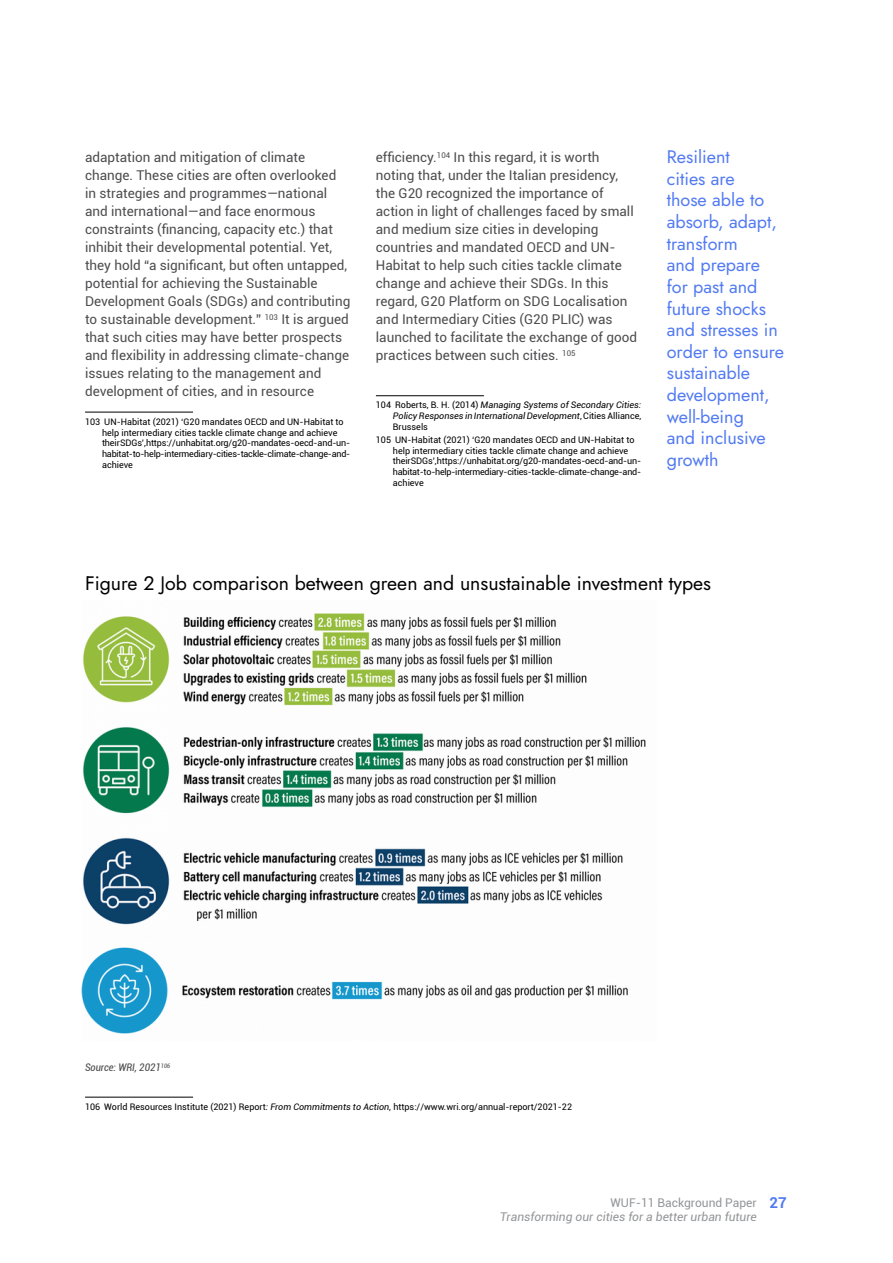
<style>
.page{position:relative;width:893px;height:1263px;background:#fff}
.page>*{position:absolute;margin:0;border:0;box-sizing:border-box;transform-origin:0 0}
.t1{font:19.5px "Jost";color:#000}
.t2{font:18px/21.6px "Jost";color:#527af2}
.t3{font:13.5px/18px "Roboto";color:#4d4d4f}
.t4{font:italic 12px/14.4px "Roboto";color:#939598}
.t5{font:italic condensed 10.5px "Roboto";color:#4d4d4f}
.t6{font:9px/10.8px "Roboto";color:#000}
.t7{font:italic 9px/10.8px "Roboto";color:#000;text-align:justify}
.s1{font-style:normal}
.s2{font-style:italic}
.s3{font-weight:700;font-style:normal;font-size:15px;color:#527af2}
</style>
<div class="page">
<hr style="left:85px;top:412px;width:108px;height:1px;background:#000">
<hr style="left:85px;top:1097px;width:108px;height:1px;background:#000">
<hr style="left:376px;top:395px;width:108px;height:1px;background:#000">
<img style="left:81px;top:613px;width:565px;height:421px">
<p class="t3" style="left:85px;top:148px;width:267px">adaptation and mitigation of climate change. These cities are often overlooked in strategies and programmes—national and international—and face enormous constraints (financing, capacity etc.) that inhibit their developmental potential. Yet, they hold “a significant, but often untapped, potential for achieving the Sustainable Development Goals (SDGs) and contributing to sustainable development.” <sup>103</sup> It is argued that such cities may have better prospects and flexibility in addressing climate-change issues relating to the management and development of cities, and in resource</p>
<p class="t6" style="left:102px;top:416px;width:250px;text-indent:-17px">103 UN-Habitat (2021) ‘G20 mandates OECD and UN-Habitat to help intermediary cities tackle climate change and achieve their SDGs’, https://unhabitat.org/g20-mandates-oecd-and-un&shy;habitat-to-help-intermediary-cities-tackle-climate-change-and&shy;achieve</p>
<p class="t3" style="left:376px;top:148px;width:263px">efficiency.<sup>104</sup> In this regard, it is worth noting that, under the Italian presidency, the G20 recognized the importance of action in light of challenges faced by small and medium size cities in developing countries and mandated OECD and UN-Habitat to help such cities tackle climate change and achieve their SDGs. In this regard, G20 Platform on SDG Localisation and Intermediary Cities (G20 PLIC) was launched to facilitate the exchange of good practices between such cities. <sup>105</sup></p>
<p class="t7" style="left:393px;top:400px;width:250px;text-indent:-17px"><span class="s1">104 Roberts, B. H. (2014)</span> Managing Systems of Secondary Cities:<br>Policy Responses in International Development<span class="s1">, Cities Alliance, Brussels</span></p>
<p class="t6" style="left:393px;top:434px;width:250px;text-indent:-17px">105 UN-Habitat (2021) ‘G20 mandates OECD and UN-Habitat to help intermediary cities tackle climate change and achieve their SDGs’, https://unhabitat.org/g20-mandates-oecd-and-un&shy;habitat-to-help-intermediary-cities-tackle-climate-change-and&shy;achieve</p>
<h2 class="t2" style="left:667px;top:146px;width:119px">Resilient<br>cities are<br>those able to absorb, adapt, transform<br>and prepare for past and future shocks and stresses in order to ensure sustainable development, well-being<br>and inclusive growth</h2>
<h1 class="t1" style="left:85px;top:570px;width:628px">Figure 2 Job comparison between green and unsustainable investment types</h1>
<p class="t5" style="left:85px;top:1060px;width:87px">Source: WRI, 2021<sup>106</sup></p>
<p class="t6" style="left:85px;top:1101px;width:489px">106 World Resources Institute (2021) Report<span class="s2">: From Commitments to Action</span>, https://www.wri.org/annual-report/2021-22</p>
<p class="t4" style="left:500px;top:1194px;width:288px;text-indent:111px"><span class="s1">WUF-11 Background Paper</span> <span class="s3">27<br></span>Transforming our cities for a better urban future</p>
</div>
